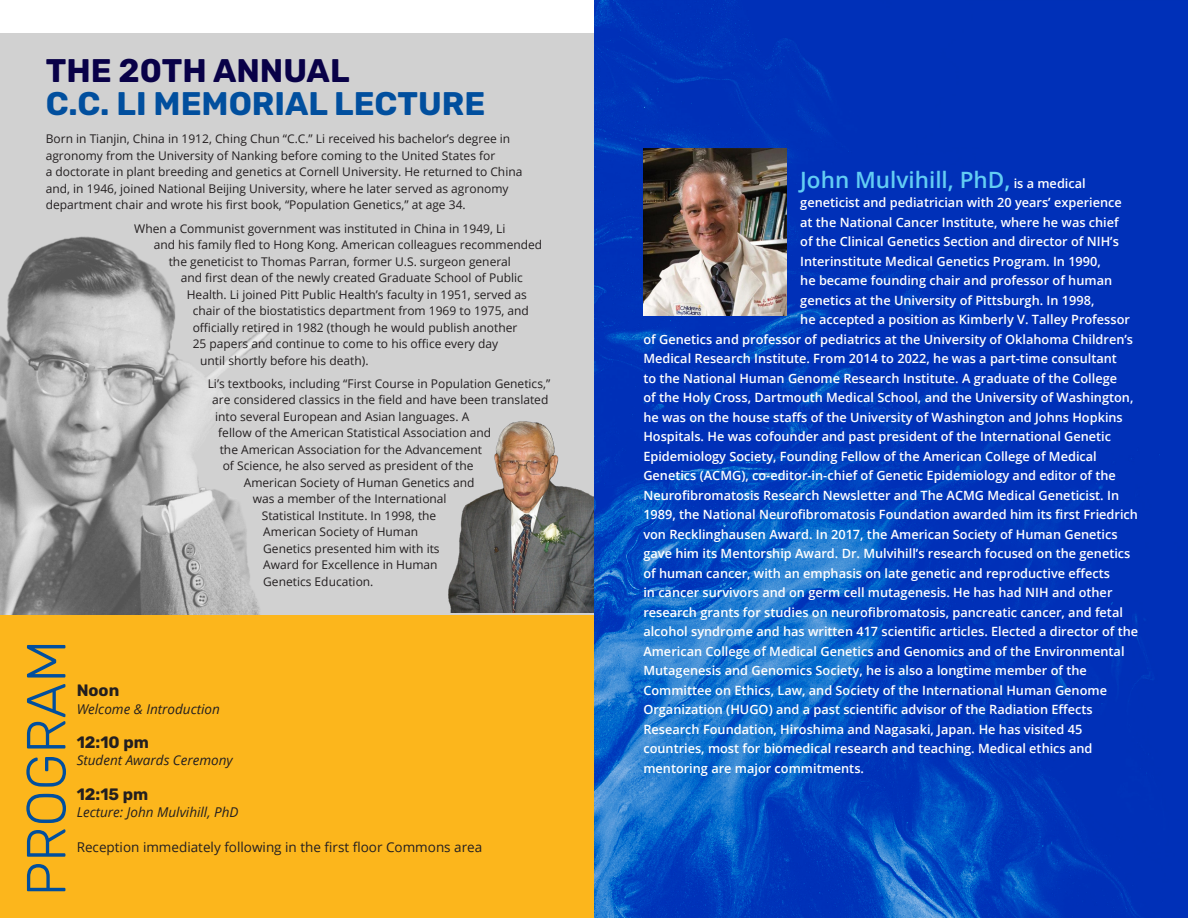
<style>
.page{position:relative;width:1188px;height:918px;background:#fff}
.page>*{position:absolute;margin:0;border:0;box-sizing:border-box;transform-origin:0 0}
.t1{font:300 55.05px "Rubik";color:#014f9e}
.t2{font:700 32.7px/33.3px "Rubik";color:#014f9e}
.t3{font:600 22.5px "Open Sans";color:#63cdf3}
.t4{font:700 16.5px "Rubik";color:#231f20}
.t5{font:italic 13.5px "Open Sans";color:#231f20}
.t6{font:13.5px "Open Sans";color:#231f20}
.t7{font:600 12.75px "Open Sans";color:#fff}
.t8{font:12px/16.5px "Open Sans";color:#231f20}
.s1{color:#090148}
.s2{font-size:12.75px;color:#fff}
</style>
<div class="page">
<div style="left:0;top:599px;width:602px;height:319px;background:#fcb61c"></div>
<img style="left:594px;top:0;width:594px;height:918px">
<img style="left:0;top:34px;width:594px;height:580px">
<img style="left:643px;top:148px;width:144px;height:168px">
<img style="left:443px;top:411px;width:151px;height:202px">
<p class="t2" style="left:46px;top:54px;width:441px"><span class="s1">THE 20TH ANNUAL<br></span>C.C. LI MEMORIAL LECTURE</p>
<p class="t8" style="left:46px;top:130px;width:478px">Born in Tianjin, China in 1912, Ching Chun “C.C.” Li received his bachelor’s degree in agronomy from the University of Nanking before coming to the United States for<br>a doctorate in plant breeding and genetics at Cornell University. He returned to China and, in 1946, joined National Beijing University, where he later served as agronomy department chair and wrote his first book, “Population Genetics,” at age 34.</p>
<p class="t8" style="left:134px;top:220px;width:373px">When a Communist government was instituted in China in 1949, Li</p>
<p class="t8" style="left:154px;top:236px;width:390px">and his family fled to Hong Kong. American colleagues recommended</p>
<p class="t8" style="left:169px;top:253px;width:344px">the geneticist to Thomas Parran, former U.S. surgeon general</p>
<p class="t8" style="left:181px;top:269px;width:344px">and first dean of the newly created Graduate School of Public</p>
<p class="t8" style="left:187px;top:286px;width:342px">Health. Li joined Pitt Public Health’s faculty in 1951, served as</p>
<p class="t8" style="left:193px;top:302px;width:338px">chair of the biostatistics department from 1969 to 1975, and</p>
<p class="t8" style="left:193px;top:319px;width:326px">officially retired in 1982 (though he would publish another</p>
<p class="t8" style="left:193px;top:335px;width:307px">25 papers and continue to come to his office every day</p>
<p class="t8" style="left:200px;top:352px;width:170px">until shortly before his death).</p>
<p class="t8" style="left:208px;top:375px;width:344px">Li’s textbooks, including “First Course in Population Genetics,”</p>
<p class="t8" style="left:212px;top:391px;width:338px">are considered classics in the field and have been translated</p>
<p class="t8" style="left:215px;top:408px;width:256px">into several European and Asian languages. A</p>
<p class="t8" style="left:218px;top:424px;width:275px">fellow of the American Statistical Association and</p>
<p class="t8" style="left:220px;top:441px;width:264px">the American Association for the Advancement</p>
<p class="t8" style="left:223px;top:457px;width:252px">of Science, he also served as president of the</p>
<p class="t8" style="left:244px;top:474px;width:232px">American Society of Human Genetics and</p>
<p class="t8" style="left:253px;top:490px;width:195px">was a member of the International</p>
<p class="t8" style="left:262px;top:507px;width:176px">Statistical Institute. In 1998, the</p>
<p class="t8" style="left:263px;top:523px;width:156px">American Society of Human</p>
<p class="t8" style="left:263px;top:540px;width:178px">Genetics presented him with its</p>
<p class="t8" style="left:263px;top:556px;width:176px">Award for Excellence in Human</p>
<p class="t8" style="left:263px;top:573px;width:112px">Genetics Education.</p>
<p class="t1" style="left:16px;top:896px;width:258px;rotate:-90deg">PROGRAM</p>
<p class="t4" style="left:77px;top:681px;width:44px">Noon</p>
<p class="t5" style="left:77px;top:699px;width:145px">Welcome &amp; Introduction</p>
<p class="t4" style="left:77px;top:733px;width:74px">12:10 pm</p>
<p class="t5" style="left:77px;top:751px;width:158px">Student Awards Ceremony</p>
<p class="t4" style="left:77px;top:785px;width:73px">12:15 pm</p>
<p class="t5" style="left:77px;top:803px;width:163px">Lecture: John Mulvihill, PhD</p>
<p class="t6" style="left:77px;top:837px;width:407px">Reception immediately following in the first floor Commons area</p>
<p class="t3" style="left:800px;top:164px;width:287px">John Mulvihill, PhD, <span class="s2">is a medical</span></p>
<p class="t7" style="left:800px;top:194px;width:323px">geneticist and pediatrician with 20 years’ experience</p>
<p class="t7" style="left:800px;top:213px;width:320px">at the National Cancer Institute, where he was chief</p>
<p class="t7" style="left:800px;top:233px;width:320px">of the Clinical Genetics Section and director of NIH’s</p>
<p class="t7" style="left:800px;top:252px;width:302px">Interinstitute Medical Genetics Program. In 1990,</p>
<p class="t7" style="left:800px;top:272px;width:313px">he became founding chair and professor of human</p>
<p class="t7" style="left:800px;top:291px;width:296px">genetics at the University of Pittsburgh. In 1998,</p>
<p class="t7" style="left:800px;top:311px;width:331px">he accepted a position as Kimberly V. Talley Professor</p>
<p class="t7" style="left:643px;top:330px;width:491px">of Genetics and professor of pediatrics at the University of Oklahoma Children’s</p>
<p class="t7" style="left:643px;top:350px;width:475px">Medical Research Institute. From 2014 to 2022, he was a part-time consultant</p>
<p class="t7" style="left:643px;top:369px;width:475px">to the National Human Genome Research Institute. A graduate of the College</p>
<p class="t7" style="left:643px;top:389px;width:492px">of the Holy Cross, Dartmouth Medical School, and the University of Washington,</p>
<p class="t7" style="left:643px;top:408px;width:481px">he was on the house staffs of the University of Washington and Johns Hopkins</p>
<p class="t7" style="left:643px;top:428px;width:469px">Hospitals. He was cofounder and past president of the International Genetic</p>
<p class="t7" style="left:643px;top:447px;width:455px">Epidemiology Society, Founding Fellow of the American College of Medical</p>
<p class="t7" style="left:643px;top:467px;width:474px">Genetics (ACMG), co-editor-in-chief of Genetic Epidemiology and editor of the</p>
<p class="t7" style="left:643px;top:486px;width:477px">Neurofibromatosis Research Newsletter and The ACMG Medical Geneticist. In</p>
<p class="t7" style="left:643px;top:506px;width:496px">1989, the National Neurofibromatosis Foundation awarded him its first Friedrich</p>
<p class="t7" style="left:643px;top:525px;width:476px">von Recklinghausen Award. In 2017, the American Society of Human Genetics</p>
<p class="t7" style="left:643px;top:545px;width:489px">gave him its Mentorship Award. Dr. Mulvihill’s research focused on the genetics</p>
<p class="t7" style="left:643px;top:564px;width:468px">of human cancer, with an emphasis on late genetic and reproductive effects</p>
<p class="t7" style="left:643px;top:584px;width:471px">in cancer survivors and on germ cell mutagenesis. He has had NIH and other</p>
<p class="t7" style="left:643px;top:603px;width:481px">research grants for studies on neurofibromatosis, pancreatic cancer, and fetal</p>
<p class="t7" style="left:643px;top:623px;width:496px">alcohol syndrome and has written 417 scientific articles. Elected a director of the</p>
<p class="t7" style="left:643px;top:642px;width:483px">American College of Medical Genetics and Genomics and of the Environmental</p>
<p class="t7" style="left:643px;top:662px;width:445px">Mutagenesis and Genomics Society, he is also a longtime member of the</p>
<p class="t7" style="left:643px;top:681px;width:465px">Committee on Ethics, Law, and Society of the International Human Genome</p>
<p class="t7" style="left:643px;top:701px;width:451px">Organization (HUGO) and a past scientific advisor of the Radiation Effects</p>
<p class="t7" style="left:643px;top:720px;width:440px">Research Foundation, Hiroshima and Nagasaki, Japan. He has visited 45</p>
<p class="t7" style="left:643px;top:740px;width:451px">countries, most for biomedical research and teaching. Medical ethics and</p>
<p class="t7" style="left:643px;top:759px;width:222px">mentoring are major commitments.</p>
</div>
